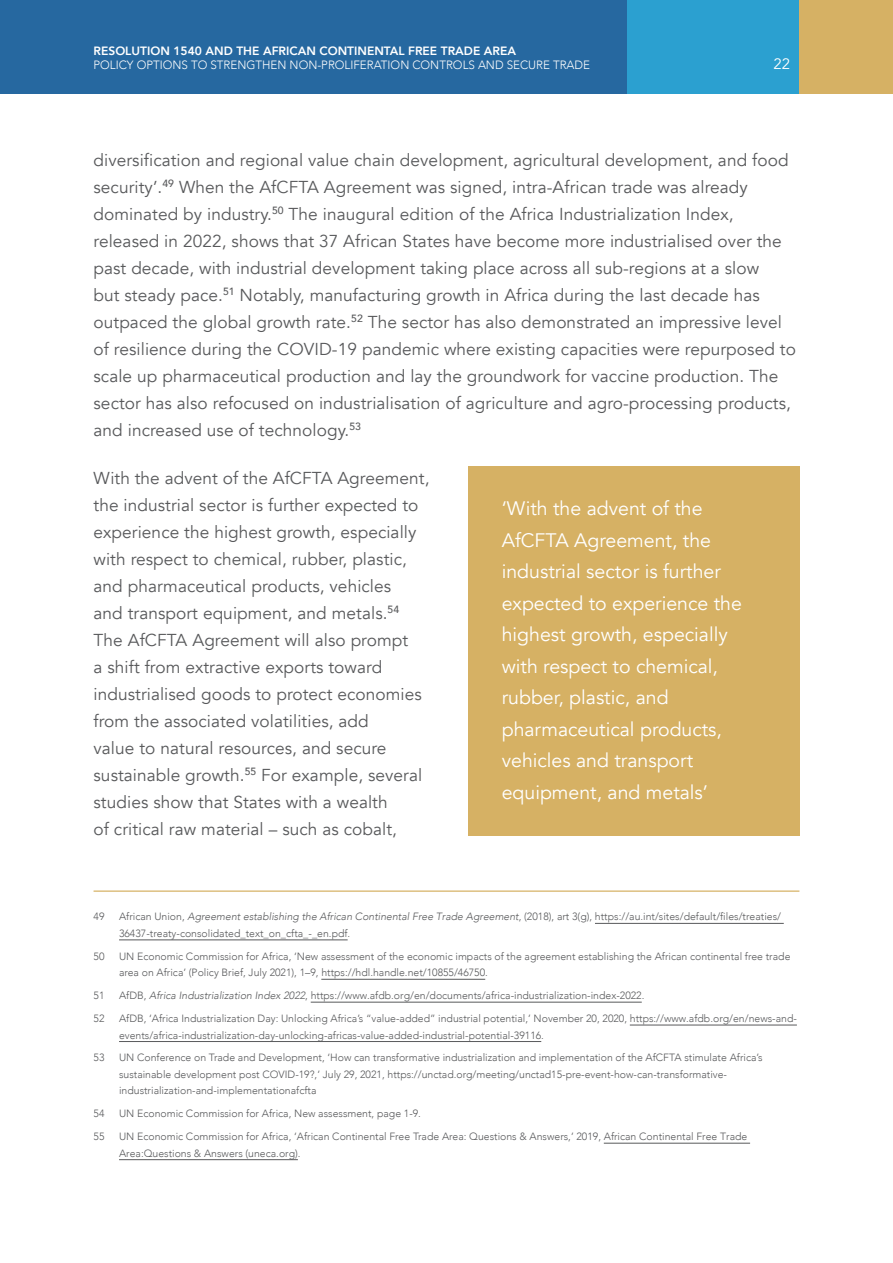
<style>
.page{position:relative;width:893px;height:1263px;background:#fff}
.page>*{position:absolute;margin:0;border:0;box-sizing:border-box;transform-origin:0 0}
.t1{font:19.5px/31.5px "Avenir";color:#fff}
.t2{font:17.25px/27px "Avenir";letter-spacing:.005em;color:#58595b}
.t3{font:15px "Avenir";color:#fff}
.t4{font:300 12px "Avenir";color:#fff}
.t5{font:800 12px "Avenir";color:#fff}
.t6{font:300 10.5px/16.5px "Avenir";color:#58595b}
.s1{font-style:italic}
</style>
<div class="page">
<div style="left:626px;top:0;width:174px;height:94px;background:#2ba0d0"></div>
<div style="left:800px;top:0;width:93px;height:94px;background:#d6b164"></div>
<div style="left:0;top:0;width:626px;height:94px;background:#2668a0"></div>
<hr style="left:94px;top:890px;width:705px;height:2px;background:#d2aa56">
<hr style="left:595px;top:923px;width:189px;height:1px;background:#58595b">
<hr style="left:119px;top:940px;width:229px;height:1px;background:#58595b">
<hr style="left:321px;top:979px;width:164px;height:1px;background:#58595b">
<hr style="left:311px;top:1002px;width:331px;height:1px;background:#58595b">
<hr style="left:630px;top:1025px;width:167px;height:1px;background:#58595b">
<hr style="left:119px;top:1041px;width:422px;height:1px;background:#58595b">
<hr style="left:604px;top:1143px;width:146px;height:1px;background:#58595b">
<hr style="left:119px;top:1159px;width:179px;height:1px;background:#58595b">
<div style="left:468px;top:466px;width:331px;height:370px;background:#d6b164"></div>
<p class="t5" style="left:94px;top:42px;width:424px">RESOLUTION 1540 AND THE AFRICAN CONTINENTAL FREE TRADE AREA</p>
<p class="t4" style="left:94px;top:58px;width:498px">POLICY OPTIONS TO STRENGTHEN NON-PROLIFERATION CONTROLS AND SECURE TRADE</p>
<p class="t3" style="left:773px;top:54px;width:18px">22</p>
<p class="t2" style="left:94px;top:147px;width:704px">diversification and regional value chain development, agricultural development, and food security’.<sup>49</sup> When the AfCFTA Agreement was signed, intra-African trade was already dominated by industry.<sup>50</sup> The inaugural edition of the Africa Industrialization Index, released in 2022, shows that 37 African States have become more industrialised over the past decade, with industrial development taking place across all sub-regions at a slow<br>but steady pace.<sup>51</sup> Notably, manufacturing growth in Africa during the last decade has outpaced the global growth rate.<sup>52</sup> The sector has also demonstrated an impressive level of resilience during the COVID-19 pandemic where existing capacities were repurposed to scale up pharmaceutical production and lay the groundwork for vaccine production. The sector has also refocused on industrialisation of agriculture and agro-processing products, and increased use of technology.<sup>53</sup></p>
<p class="t2" style="left:94px;top:465px;width:337px">With the advent of the AfCFTA Agreement, the industrial sector is further expected to experience the highest growth, especially with respect to chemical, rubber, plastic, and pharmaceutical products, vehicles<br>and transport equipment, and metals.<sup>54<br></sup>The AfCFTA Agreement will also prompt<br>a shift from extractive exports toward industrialised goods to protect economies from the associated volatilities, add<br>value to natural resources, and secure sustainable growth.<sup>55</sup> For example, several studies show that States with a wealth<br>of critical raw material – such as cobalt,</p>
<p class="t1" style="left:502px;top:493px;width:242px">‘With the advent of the<br>AfCFTA Agreement, the industrial sector is further expected to experience the highest growth, especially with respect to chemical, rubber, plastic, and pharmaceutical products, vehicles and transport equipment, and metals’</p>
<p class="t6" style="left:94px;top:908px;width:12px">49</p>
<p class="t6" style="left:119px;top:908px;width:663px">African Union, <span class="s1">Agreement establishing the African Continental Free Trade Agreement</span>, (2018), art 3(g), https://au.int/sites/default/files/treaties/<br>36437-treaty-consolidated_text_on_cfta_-_en.pdf.</p>
<p class="t6" style="left:94px;top:948px;width:12px">50</p>
<p class="t6" style="left:119px;top:948px;width:673px">UN Economic Commission for Africa, ‘New assessment of the economic impacts of the agreement establishing the African continental free trade area on Africa’ (Policy Brief, July 2021), 1–9, https://hdl.handle.net/10855/46750.</p>
<p class="t6" style="left:94px;top:987px;width:12px">51</p>
<p class="t6" style="left:119px;top:987px;width:527px">AfDB, <span class="s1">Africa Industrialization Index 2022</span>, https://www.afdb.org/en/documents/africa-industrialization-index-2022.</p>
<p class="t6" style="left:94px;top:1010px;width:12px">52</p>
<p class="t6" style="left:119px;top:1010px;width:679px">AfDB, ‘Africa Industrialization Day: Unlocking Africa’s “value-added” industrial potential,’ November 20, 2020, https://www.afdb.org/en/news-and&shy;events/africa-industrialization-day-unlocking-africas-value-added-industrial-potential-39116.</p>
<p class="t6" style="left:94px;top:1049px;width:12px">53</p>
<p class="t6" style="left:119px;top:1049px;width:645px">UN Conference on Trade and Development, ‘How can transformative industrialization and implementation of the AfCFTA stimulate Africa’s sustainable development post COVID-19?,’ July 29, 2021, https://unctad.org/meeting/unctad15-pre-event-how-can-transformative&shy;industrialization-and-implementationafcfta</p>
<p class="t6" style="left:94px;top:1105px;width:12px">54</p>
<p class="t6" style="left:119px;top:1105px;width:303px">UN Economic Commission for Africa, New assessment, page 1-9.</p>
<p class="t6" style="left:94px;top:1128px;width:12px">55</p>
<p class="t6" style="left:119px;top:1128px;width:630px">UN Economic Commission for Africa, ‘African Continental Free Trade Area: Questions &amp; Answers,’ 2019, African Continental Free Trade<br>Area:Questions &amp; Answers (uneca.org).</p>
</div>
